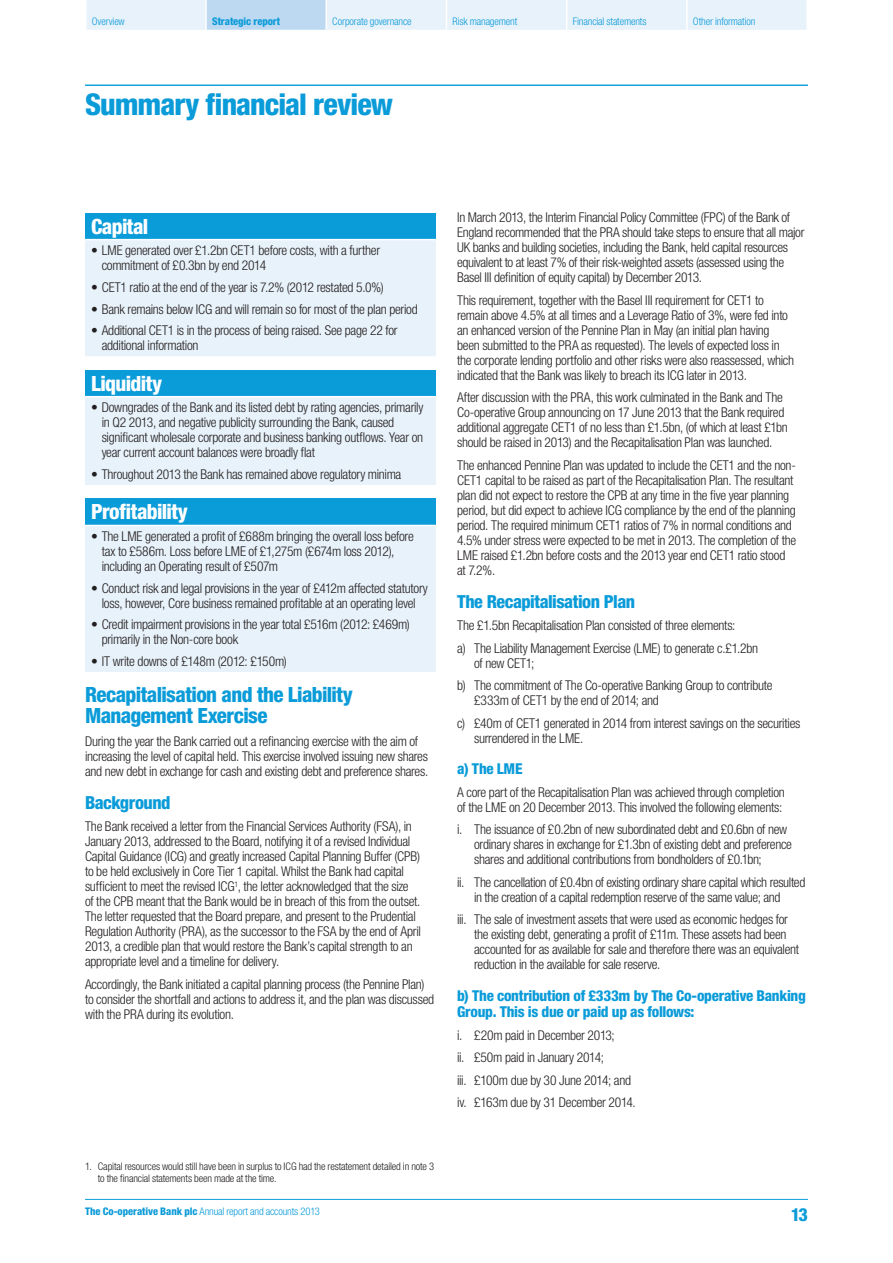
<style>
.page{position:relative;width:893px;height:1263px;background:#fff}
.page>*{position:absolute;margin:0;border:0;box-sizing:border-box;transform-origin:0 0}
.t1{font:800 condensed 30px "Helvetica Neue LT Std";letter-spacing:-.035em;color:#0a9bd9}
.t2{font:800 condensed 21px/21px "Helvetica Neue LT Std";letter-spacing:-.03em;color:#0a9bd9}
.t3{font:800 condensed 21px "Helvetica Neue LT Std";letter-spacing:-.03em;color:#fff}
.t4{font:800 condensed 18px "Helvetica Neue LT Std";letter-spacing:-.03em;color:#0a9bd9}
.t5{font:800 condensed 15px/16.5px "Helvetica Neue LT Std";letter-spacing:-.02em;color:#0a9bd9}
.t6{font:300 condensed 13.5px/15px "Helvetica Neue LT Std";letter-spacing:-.02em;color:#231f20}
.t7{font:300 condensed 10.5px "Helvetica Neue LT Std";letter-spacing:-.01em;color:#0a9bd9}
.t8{font:300 condensed 10.5px/12px "Helvetica Neue LT Std";letter-spacing:-.015em;color:#231f20}
.t9{font:800 condensed 10.5px "Helvetica Neue LT Std";letter-spacing:-.005em;color:#0a9bd9}
.s1{font-weight:800}
</style>
<div class="page">
<hr style="left:85px;top:1199px;width:723px;height:1px;background:#0a9bd9">
<div style="left:87px;top:0;width:719px;height:30px;background:#e8f2fa"></div>
<div style="left:206px;top:0;width:120px;height:31px;background:#bcd9f1"></div>
<hr style="left:205px;top:0;width:2px;height:30px;background:#fff">
<hr style="left:325px;top:0;width:2px;height:30px;background:#fff">
<hr style="left:446px;top:0;width:1px;height:30px;background:#fff">
<hr style="left:566px;top:0;width:1px;height:30px;background:#fff">
<hr style="left:686px;top:0;width:2px;height:30px;background:#fff">
<hr style="left:206px;top:30px;width:120px;height:1px;background:#fff">
<hr style="left:85px;top:85px;width:723px;height:1px;background:#0a9bd9">
<div style="left:85px;top:213px;width:351px;height:27px;background:#0a9bd9"></div>
<div style="left:85px;top:240px;width:351px;height:116px;background:#e8f2fa"></div>
<hr style="left:85px;top:239px;width:351px;height:1px;background:#fff">
<div style="left:85px;top:370px;width:351px;height:27px;background:#0a9bd9"></div>
<div style="left:85px;top:397px;width:351px;height:88px;background:#e8f2fa"></div>
<hr style="left:85px;top:396px;width:351px;height:1px;background:#fff">
<div style="left:85px;top:498px;width:351px;height:27px;background:#0a9bd9"></div>
<div style="left:85px;top:526px;width:351px;height:146px;background:#e8f2fa"></div>
<p class="t7" style="left:92px;top:15px;width:35px">Overview</p>
<p class="t9" style="left:212px;top:14px;width:70px">Strategic report</p>
<p class="t7" style="left:332px;top:15px;width:81px">Corporate governance</p>
<p class="t7" style="left:452px;top:15px;width:66px">Risk management</p>
<p class="t7" style="left:573px;top:15px;width:75px">Financial statements</p>
<p class="t7" style="left:693px;top:15px;width:64px">Other information</p>
<h1 class="t1" style="left:85px;top:86px;width:310px">Summary financial review</h1>
<h2 class="t3" style="left:91px;top:213px;width:59px">Capital</h2>
<p class="t6" style="left:102px;top:243px;width:280px;text-indent:-11px">• LME generated over £1.2bn CET1 before costs, with a further commitment of £0.3bn by end 2014</p>
<p class="t6" style="left:91px;top:279px;width:294px">• CET1 ratio at the end of the year is 7.2% (2012 restated 5.0%)</p>
<p class="t6" style="left:91px;top:301px;width:328px">• Bank remains below ICG and will remain so for most of the plan period</p>
<p class="t6" style="left:102px;top:323px;width:298px;text-indent:-11px">• Additional CET1 is in the process of being raised. See page 22 for additional information</p>
<h2 class="t3" style="left:91px;top:370px;width:73px">Liquidity</h2>
<p class="t6" style="left:102px;top:400px;width:323px;text-indent:-11px">• Downgrades of the Bank and its listed debt by rating agencies, primarily in Q2 2013, and negative publicity surrounding the Bank, caused significant wholesale corporate and business banking outflows. Year on year current account balances were broadly flat</p>
<p class="t6" style="left:91px;top:467px;width:312px">• Throughout 2013 the Bank has remained above regulatory minima</p>
<h2 class="t3" style="left:91px;top:499px;width:99px">Profitability</h2>
<p class="t6" style="left:102px;top:529px;width:314px;text-indent:-11px">• The LME generated a profit of £688m bringing the overall loss before tax to £586m. Loss before LME of £1,275m (£674m loss 2012), including an Operating result of £507m</p>
<p class="t6" style="left:91px;top:580px;width:338px;text-align:center">• Conduct risk and legal provisions in the year of £412m affected statutory loss, however, Core business remained profitable at an operating level</p>
<p class="t6" style="left:102px;top:617px;width:310px;text-indent:-11px">• Credit impairment provisions in the year total £516m (2012: £469m) primarily in the Non‑core book</p>
<p class="t6" style="left:91px;top:654px;width:197px">• IT write downs of £148m (2012: £150m)</p>
<h2 class="t2" style="left:85px;top:684px;width:270px">Recapitalisation and the Liability<br>Management Exercise</h2>
<p class="t6" style="left:85px;top:733px;width:345px">During the year the Bank carried out a refinancing exercise with the aim of increasing the level of capital held. This exercise involved issuing new shares and new debt in exchange for cash and existing debt and preference shares.</p>
<h3 class="t4" style="left:85px;top:791px;width:87px">Background</h3>
<p class="t6" style="left:85px;top:819px;width:337px">The Bank received a letter from the Financial Services Authority (FSA), in January 2013, addressed to the Board, notifying it of a revised Individual Capital Guidance (ICG) and greatly increased Capital Planning Buffer (CPB) to be held exclusively in Core Tier 1 capital. Whilst the Bank had capital sufficient to meet the revised ICG<sup>1</sup>, the letter acknowledged that the size<br>of the CPB meant that the Bank would be in breach of this from the outset.<br>The letter requested that the Board prepare, and present to the Prudential Regulation Authority (PRA), as the successor to the FSA by the end of April 2013, a credible plan that would restore the Bank’s capital strength to an appropriate level and a timeline for delivery.</p>
<p class="t6" style="left:85px;top:976px;width:351px">Accordingly, the Bank initiated a capital planning process (the Pennine Plan) to consider the shortfall and actions to address it, and the plan was discussed with the PRA during its evolution.</p>
<p class="t8" style="left:98px;top:1160px;width:338px;text-indent:-13px">1. Capital resources would still have been in surplus to ICG had the restatement detailed in note 3 to the financial statements been made at the time.</p>
<p class="t6" style="left:457px;top:210px;width:349px">In March 2013, the Interim Financial Policy Committee (FPC) of the Bank of England recommended that the PRA should take steps to ensure that all major UK banks and building societies, including the Bank, held capital resources equivalent to at least 7% of their risk-weighted assets (assessed using the Basel III definition of equity capital) by December 2013.</p>
<p class="t6" style="left:457px;top:292px;width:339px">This requirement, together with the Basel III requirement for CET1 to remain above 4.5% at all times and a Leverage Ratio of 3%, were fed into an enhanced version of the Pennine Plan in May (an initial plan having been submitted to the PRA as requested). The levels of expected loss in the corporate lending portfolio and other risks were also reassessed, which indicated that the Bank was likely to breach its ICG later in 2013.</p>
<p class="t6" style="left:457px;top:390px;width:332px">After discussion with the PRA, this work culminated in the Bank and The Co-operative Group announcing on 17 June 2013 that the Bank required additional aggregate CET1 of no less than £1.5bn, (of which at least £1bn should be raised in 2013) and the Recapitalisation Plan was launched.</p>
<p class="t6" style="left:457px;top:457px;width:341px">The enhanced Pennine Plan was updated to include the CET1 and the non-CET1 capital to be raised as part of the Recapitalisation Plan. The resultant plan did not expect to restore the CPB at any time in the five year planning period, but did expect to achieve ICG compliance by the end of the planning period. The required minimum CET1 ratios of 7% in normal conditions and 4.5% under stress were expected to be met in 2013. The completion of the LME raised £1.2bn before costs and the 2013 year end CET1 ratio stood at 7.2%.</p>
<h3 class="t4" style="left:457px;top:590px;width:179px">The Recapitalisation Plan</h3>
<p class="t6" style="left:457px;top:614px;width:303px;line-height:22.5px">The £1.5bn Recapitalisation Plan consisted of three elements:<br>a) The Liability Management Exercise (LME) to generate c.£1.2bn</p>
<p class="t6" style="left:457px;top:652px;width:317px;line-height:22.5px;text-indent:17px">of new CET1;<br>b) The commitment of The Co-operative Banking Group to contribute</p>
<p class="t6" style="left:457px;top:689px;width:345px;line-height:22.5px;text-indent:17px">£333m of CET1 by the end of 2014; and<br>c) £40m of CET1 generated in 2014 from interest savings on the securities</p>
<p class="t6" style="left:474px;top:730px;width:111px">surrendered in the LME.</p>
<p class="t5" style="left:457px;top:760px;width:67px">a) The LME</p>
<p class="t6" style="left:457px;top:784px;width:329px">A core part of the Recapitalisation Plan was achieved through completion of the LME on 20 December 2013. This involved the following elements:</p>
<p class="t6" style="left:474px;top:822px;width:319px;text-indent:-17px">i. The issuance of £0.2bn of new subordinated debt and £0.6bn of new ordinary shares in exchange for £1.3bn of existing debt and preference shares and additional contributions from bondholders of £0.1bn;</p>
<p class="t6" style="left:457px;top:874px;width:350px;text-align:center">ii. The cancellation of £0.4bn of existing ordinary share capital which resulted in the creation of a capital redemption reserve of the same value; and</p>
<p class="t6" style="left:474px;top:912px;width:326px;text-indent:-17px">iii. The sale of investment assets that were used as economic hedges for the existing debt, generating a profit of £11m. These assets had been accounted for as available for sale and therefore there was an equivalent reduction in the available for sale reserve.</p>
<p class="t5" style="left:457px;top:987px;width:350px">b) The contribution of £333m by The Co-operative Banking<br>Group. This is due or paid up as follows:</p>
<p class="t6" style="left:457px;top:1024px;width:180px;line-height:22.5px">i. £20m paid in December 2013;<br>ii. £50m paid in January 2014;<br>iii. £100m due by 30 June 2014; and iv. £163m due by 31 December 2014.</p>
<p class="t7" style="left:85px;top:1205px;width:236px"><span class="s1">The Co-operative Bank plc</span> Annual report and accounts 2013</p>
<h3 class="t4" style="left:791px;top:1203px;width:19px">13</h3>
</div>
